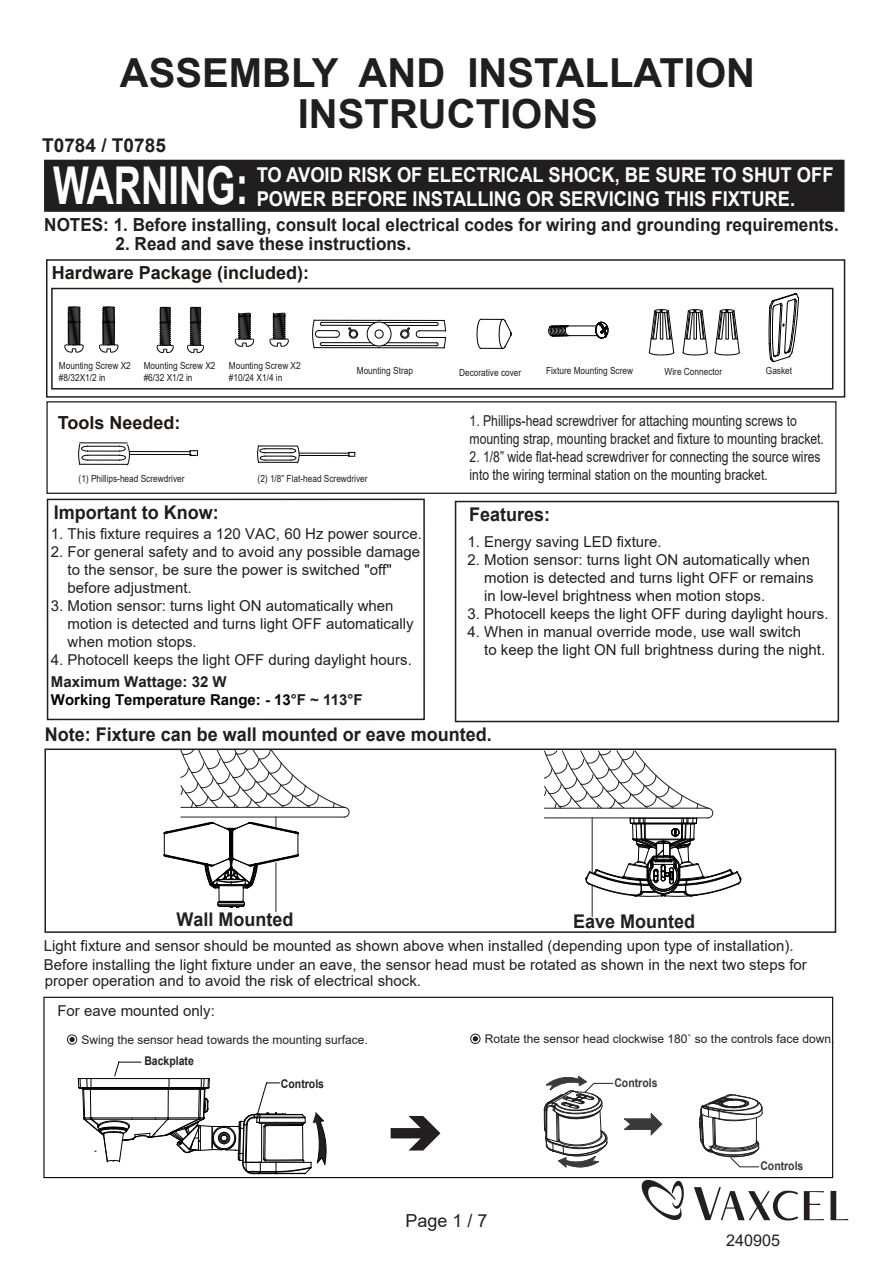
<style>
.page{position:relative;width:893px;height:1263px;background:#fff}
.page>*{position:absolute;margin:0;border:0;box-sizing:border-box;transform-origin:0 0}
.t1{font:700 52.2px "Arial";color:#fff;scale:.72 1}
.t2{font:700 40.05px/41.1px "Arial";color:#211e20;text-align:center}
.t3{font:700 20.4px/24.6px "Arial";color:#fff;scale:.9 1}
.t4{font:700 19.05px "Arial";color:#211e20}
.t5{font:700 18.9px "Arial";color:#211e20;scale:.95 1}
.t6{font:700 18.9px "Arial";color:#231f20;scale:.95 1}
.t7{font:700 18px "Arial";color:#211e20;scale:.95 1}
.t8{font:700 18px "Arial";color:#211914}
.t9{font:700 18px "Arial";color:#201813}
.t10{font:18px "Arial";color:#231f20}
.t11{font:16.2px "Arial";color:#231f20}
.t12{font:15px/18px "Arial";color:#231f20}
.t13{font:15px/18px "Arial";color:#211e20}
.t14{font:15px/18px "Arial";color:#211e1e;scale:.81 1}
.t15{font:700 15px/18px "Arial";color:#060304}
.t16{font:12px "Arial";color:#231f20}
.t17{font:700 12px "Arial";color:#231f20;scale:.87 1}
.t18{font:700 12px "Arial";color:#3a393a;scale:.87 1}
.t19{font:9.75px/11.7px "Arial";color:#211e20;scale:.85 1}
.t20{font:9.75px "Arial";color:#211e1e;scale:.85 1}
.s1{color:#211e20}
</style>
<div class="page">
<svg style="left:830px;top:1191px;width:18px;height:29px"></svg>
<svg style="left:694px;top:1187px;width:104px;height:34px"></svg>
<svg style="left:804px;top:1191px;width:20px;height:29px"></svg>
<svg style="left:641px;top:1180px;width:43px;height:40px"></svg>
<div style="left:44px;top:748px;width:792px;height:185px;border:2px solid #231f20"></div>
<hr style="left:276px;top:863px;width:1px;height:48px;background:#231f20">
<hr style="left:592px;top:886px;width:1px;height:30px;background:#231f20">
<svg style="left:163px;top:750px;width:186px;height:158px"></svg>
<svg style="left:544px;top:750px;width:197px;height:147px"></svg>
<div style="left:44px;top:160px;width:800px;height:52px;background:#211e20"></div>
<div style="left:46px;top:259px;width:799px;height:139px;border:2px solid #211e20"></div>
<div style="left:51px;top:288px;width:782px;height:101px;border:2px solid #211e20"></div>
<hr style="left:314px;top:320px;width:65px;height:1px;background:#060304">
<hr style="left:314px;top:347px;width:65px;height:1px;background:#060304">
<svg style="left:367px;top:322px;width:24px;height:24px"></svg>
<hr style="left:379px;top:320px;width:65px;height:1px;background:#060304">
<hr style="left:379px;top:347px;width:65px;height:1px;background:#060304">
<svg style="left:348px;top:327px;width:10px;height:12px"></svg>
<svg style="left:400px;top:327px;width:10px;height:12px"></svg>
<hr style="left:322px;top:325px;width:49px;height:1px;background:#060304">
<hr style="left:322px;top:322px;width:54px;height:1px;background:#060304">
<hr style="left:387px;top:325px;width:50px;height:1px;background:#060304">
<hr style="left:382px;top:322px;width:55px;height:1px;background:#060304">
<hr style="left:322px;top:342px;width:49px;height:1px;background:#060304">
<hr style="left:387px;top:342px;width:50px;height:1px;background:#060304">
<svg style="left:312px;top:320px;width:28px;height:28px"></svg>
<svg style="left:416px;top:320px;width:30px;height:28px"></svg>
<hr style="left:322px;top:345px;width:54px;height:1px;background:#060304">
<hr style="left:382px;top:345px;width:55px;height:1px;background:#060304">
<svg style="left:715px;top:309px;width:25px;height:46px"></svg>
<svg style="left:683px;top:309px;width:25px;height:46px"></svg>
<svg style="left:649px;top:309px;width:25px;height:46px"></svg>
<svg style="left:769px;top:293px;width:30px;height:69px"></svg>
<svg style="left:99px;top:306px;width:20px;height:47px"></svg>
<svg style="left:64px;top:306px;width:20px;height:47px"></svg>
<svg style="left:187px;top:306px;width:17px;height:47px"></svg>
<svg style="left:156px;top:306px;width:18px;height:47px"></svg>
<svg style="left:269px;top:312px;width:20px;height:35px"></svg>
<svg style="left:234px;top:312px;width:21px;height:35px"></svg>
<div style="left:47px;top:499px;width:378px;height:221px;border:2px solid #211e20"></div>
<div style="left:455px;top:501px;width:384px;height:221px;border:2px solid #211e20"></div>
<div style="left:46px;top:401px;width:790px;height:93px;border:1px solid #1f1713"></div>
<hr style="left:80px;top:443px;width:47px;height:1px;background:#080305">
<hr style="left:80px;top:464px;width:47px;height:1px;background:#080305">
<hr style="left:87px;top:446px;width:32px;height:1px;background:#080305">
<hr style="left:87px;top:451px;width:32px;height:1px;background:#080305">
<hr style="left:88px;top:455px;width:32px;height:1px;background:#080305">
<svg style="left:78px;top:444px;width:10px;height:20px"></svg>
<hr style="left:88px;top:460px;width:32px;height:1px;background:#080305">
<svg style="left:119px;top:444px;width:11px;height:21px"></svg>
<hr style="left:130px;top:451px;width:61px;height:1px;background:#080305">
<hr style="left:130px;top:454px;width:61px;height:1px;background:#080305">
<svg style="left:190px;top:450px;width:8px;height:6px"></svg>
<svg style="left:257px;top:446px;width:42px;height:17px"></svg>
<hr style="left:299px;top:453px;width:50px;height:1px;background:#080305">
<hr style="left:299px;top:455px;width:50px;height:1px;background:#080305">
<svg style="left:348px;top:452px;width:7px;height:5px"></svg>
<svg style="left:548px;top:321px;width:61px;height:18px"></svg>
<svg style="left:476px;top:318px;width:36px;height:31px"></svg>
<svg style="left:391px;top:1116px;width:49px;height:34px"></svg>
<div style="left:43px;top:997px;width:790px;height:181px;border:1px solid #030303"></div>
<div style="left:67px;top:1034px;width:10px;height:11px;border:1px solid #231f20;border-radius:50%"></div>
<svg style="left:69px;top:1037px;width:6px;height:5px"></svg>
<svg style="left:471px;top:1034px;width:9px;height:9px"></svg>
<div style="left:470px;top:1033px;width:11px;height:11px;border:1px solid #231f20;border-radius:50%"></div>
<svg style="left:473px;top:1036px;width:5px;height:5px"></svg>
<svg style="left:624px;top:1113px;width:38px;height:22px"></svg>
<svg style="left:544px;top:1075px;width:69px;height:93px"></svg>
<svg style="left:699px;top:1094px;width:64px;height:73px"></svg>
<svg style="left:78px;top:1062px;width:248px;height:112px"></svg>
<h2 class="t2" style="left:120px;top:53px;width:637px">ASSEMBLY AND INSTALLATION<br>INSTRUCTIONS</h2>
<p class="t4" style="left:42px;top:132px;width:125px">T0784 / T0785</p>
<h1 class="t1" style="left:53px;top:149px;width:273px">WARNING:</h1>
<h3 class="t3" style="left:257px;top:162px;width:642px">TO AVOID RISK OF ELECTRICAL SHOCK, BE SURE TO SHUT OFF<br>POWER BEFORE INSTALLING OR SERVICING THIS FIXTURE.</h3>
<p class="t7" style="left:44px;top:212px;width:838px">NOTES: 1. Before installing, consult local electrical codes for wiring and grounding requirements.</p>
<p class="t7" style="left:116px;top:231px;width:313px">2. Read and save these instructions.</p>
<p class="t8" style="left:52px;top:260px;width:259px">Hardware Package (included):</p>
<p class="t19" style="left:59px;top:360px;width:86px">Mounting Screw X2 #8/32X1/2 in</p>
<p class="t19" style="left:144px;top:360px;width:86px">Mounting Screw X2 #6/32 X1/2 in</p>
<p class="t19" style="left:229px;top:360px;width:86px">Mounting Screw X2 #10/24 X1/4 in</p>
<p class="t19" style="left:546px;top:365px;width:104px">Fixture Mounting Screw</p>
<p class="t19" style="left:665px;top:366px;width:69px">Wire Connector</p>
<p class="t19" style="left:766px;top:365px;width:32px">Gasket</p>
<p class="t19" style="left:357px;top:365px;width:68px">Mounting Strap</p>
<p class="t19" style="left:459px;top:367px;width:75px">Decorative cover</p>
<p class="t9" style="left:58px;top:410px;width:124px">Tools Needed:</p>
<p class="t20" style="left:79px;top:472px;width:126px">(1) Phillips-head Screwdriver</p>
<p class="t20" style="left:258px;top:472px;width:131px">(2) 1/8” Flat-head Screwdriver</p>
<p class="t5" style="left:54px;top:499px;width:175px">Important to Know:</p>
<p class="t12" style="left:51px;top:524px;width:372px">1. This fixture requires a 120 VAC, 60 Hz power source.</p>
<p class="t12" style="left:68px;top:542px;width:354px;text-indent:-17px">2. For general safety and to avoid any possible damage to the sensor, be sure the power is switched "off" before adjustment.</p>
<p class="t12" style="left:68px;top:596px;width:347px;text-indent:-17px">3. Motion sensor: turns light ON automatically when motion is detected and turns light OFF automatically when motion stops.</p>
<p class="t12" style="left:51px;top:650px;width:363px">4. Photocell keeps the light OFF during daylight hours.</p>
<p class="t15" style="left:51px;top:673px;width:313px"><span class="s1">Maximum Wattage: 32 W<br></span>Working Temperature Range: - 13<span class="s1">°F ~ 113°F</span></p>
<p class="t14" style="left:470px;top:411px;width:439px">1. Phillips-head screwdriver for attaching mounting screws to mounting strap, mounting bracket and fixture to mounting bracket.</p>
<p class="t14" style="left:470px;top:447px;width:435px">2. 1/8” wide flat-head screwdriver for connecting the source wires into the wiring terminal station on the mounting bracket.</p>
<p class="t5" style="left:469px;top:501px;width:87px">Features:</p>
<p class="t13" style="left:468px;top:533px;width:196px">1. Energy saving LED fixture.</p>
<p class="t13" style="left:484px;top:551px;width:331px;text-indent:-17px">2. Motion sensor: turns light ON automatically when motion is detected and turns light OFF or remains in low-level brightness when motion stops.</p>
<p class="t13" style="left:468px;top:605px;width:363px">3. Photocell keeps the light OFF during daylight hours.</p>
<p class="t13" style="left:484px;top:623px;width:343px;text-indent:-17px">4. When in manual override mode, use wall switch<br>to keep the light ON full brightness during the night.</p>
<p class="t5" style="left:45px;top:721px;width:472px">Note: Fixture can be wall mounted or eave mounted.</p>
<p class="t6" style="left:177px;top:906px;width:125px">Wall Mounted</p>
<p class="t6" style="left:573px;top:908px;width:130px">Eave Mounted</p>
<p class="t12" style="left:44px;top:937px;width:764px;line-height:17.5px">Light fixture and sensor should be mounted as shown above when installed (depending upon type of installation).<br>Before installing the light fixture under an eave, the sensor head must be rotated as shown in the next two steps for proper operation and to avoid the risk of electrical shock.</p>
<p class="t12" style="left:57px;top:1002px;width:159px">For eave mounted only:</p>
<p class="t16" style="left:82px;top:1031px;width:288px">Swing the sensor head towards the mounting surface.</p>
<p class="t16" style="left:485px;top:1031px;width:351px">Rotate the sensor head clockwise 180˚ so the controls face down.</p>
<p class="t17" style="left:144px;top:1052px;width:58px">Backplate</p>
<p class="t17" style="left:281px;top:1075px;width:51px">Controls</p>
<p class="t18" style="left:614px;top:1074px;width:51px">Controls</p>
<p class="t10" style="left:405px;top:1208px;width:84px">Page 1 / 7</p>
<p class="t18" style="left:760px;top:1158px;width:51px">Controls</p>
<p class="t11" style="left:726px;top:1229px;width:55px">240905</p>
</div>
